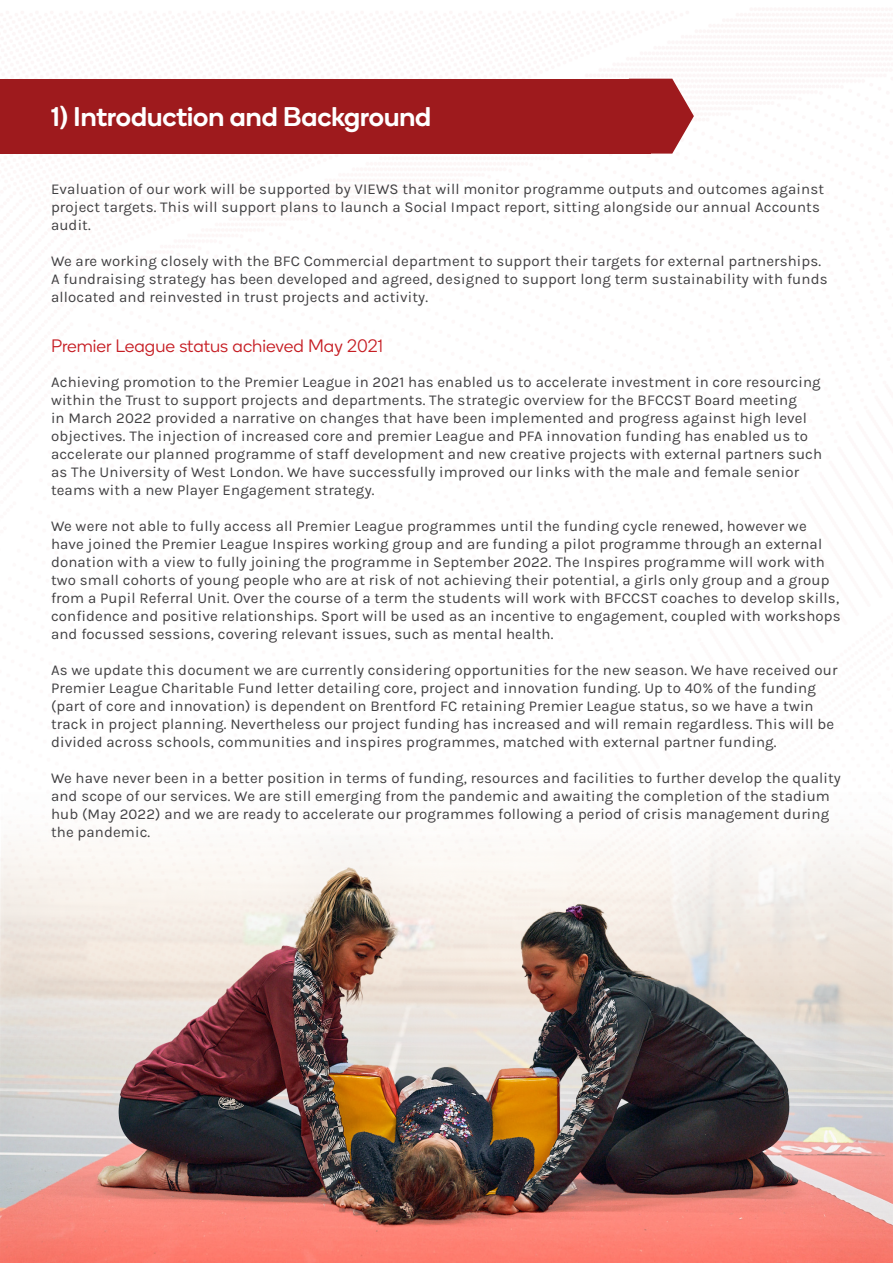
<style>
.page{position:relative;width:893px;height:1263px;background:#fff}
.page>*{position:absolute;margin:0;border:0;box-sizing:border-box;transform-origin:0 0}
.Heading{font:500 27px "Boing";color:#fff}
.Subheading{font:300 18px "Boing";color:#c61d23}
.t1{font:15px/18px "Karla";letter-spacing:.01em;color:#414042}
</style>
<div class="page">
<img style="left:0;top:830px;width:893px;height:433px">
<div style="left:0;top:79px;width:651px;height:75px;background:#9e1a1d"></div>
<svg style="left:651px;top:79px;width:43px;height:75px"></svg>
<p class="Heading" style="left:51px;top:99px;width:382px">1) Introduction and Background</p>
<p class="t1" style="left:51px;top:179px;width:774px">Evaluation of our work will be supported by VIEWS that will monitor programme outputs and outcomes against project targets. This will support plans to launch a Social Impact report, sitting alongside our annual Accounts audit.</p>
<p class="t1" style="left:51px;top:251px;width:778px">We are working closely with the BFC Commercial department to support their targets for external partnerships.<br>A fundraising strategy has been developed and agreed, designed to support long term sustainability with funds allocated and reinvested in trust projects and activity.</p>
<p class="Subheading" style="left:51px;top:334px;width:333px">Premier League status achieved May 2021</p>
<p class="t1" style="left:51px;top:372px;width:773px">Achieving promotion to the Premier League in 2021 has enabled us to accelerate investment in core resourcing within the Trust to support projects and departments. The strategic overview for the BFCCST Board meeting<br>in March 2022 provided a narrative on changes that have been implemented and progress against high level objectives. The injection of increased core and premier League and PFA innovation funding has enabled us to accelerate our planned programme of staff development and new creative projects with external partners such as The University of West London. We have successfully improved our links with the male and female senior teams with a new Player Engagement strategy.</p>
<p class="t1" style="left:51px;top:516px;width:791px">We were not able to fully access all Premier League programmes until the funding cycle renewed, however we have joined the Premier League Inspires working group and are funding a pilot programme through an external donation with a view to fully joining the programme in September 2022. The Inspires programme will work with two small cohorts of young people who are at risk of not achieving their potential, a girls only group and a group from a Pupil Referral Unit. Over the course of a term the students will work with BFCCST coaches to develop skills, confidence and positive relationships. Sport will be used as an incentive to engagement, coupled with workshops and focussed sessions, covering relevant issues, such as mental health.</p>
<p class="t1" style="left:51px;top:660px;width:788px">As we update this document we are currently considering opportunities for the new season. We have received our<br>Premier League Charitable Fund letter detailing core, project and innovation funding. Up to 40% of the funding (part of core and innovation) is dependent on Brentford FC retaining Premier League status, so we have a twin</p>
<p class="t1" style="left:51px;top:714px;width:785px">track in project planning. Nevertheless our project funding has increased and will remain regardless. This will be divided across schools, communities and inspires programmes, matched with external partner funding.</p>
<p class="t1" style="left:51px;top:768px;width:791px">We have never been in a better position in terms of funding, resources and facilities to further develop the quality and scope of our services. We are still emerging from the pandemic and awaiting the completion of the stadium hub (May 2022) and we are ready to accelerate our programmes following a period of crisis management during the pandemic.</p>
</div>
